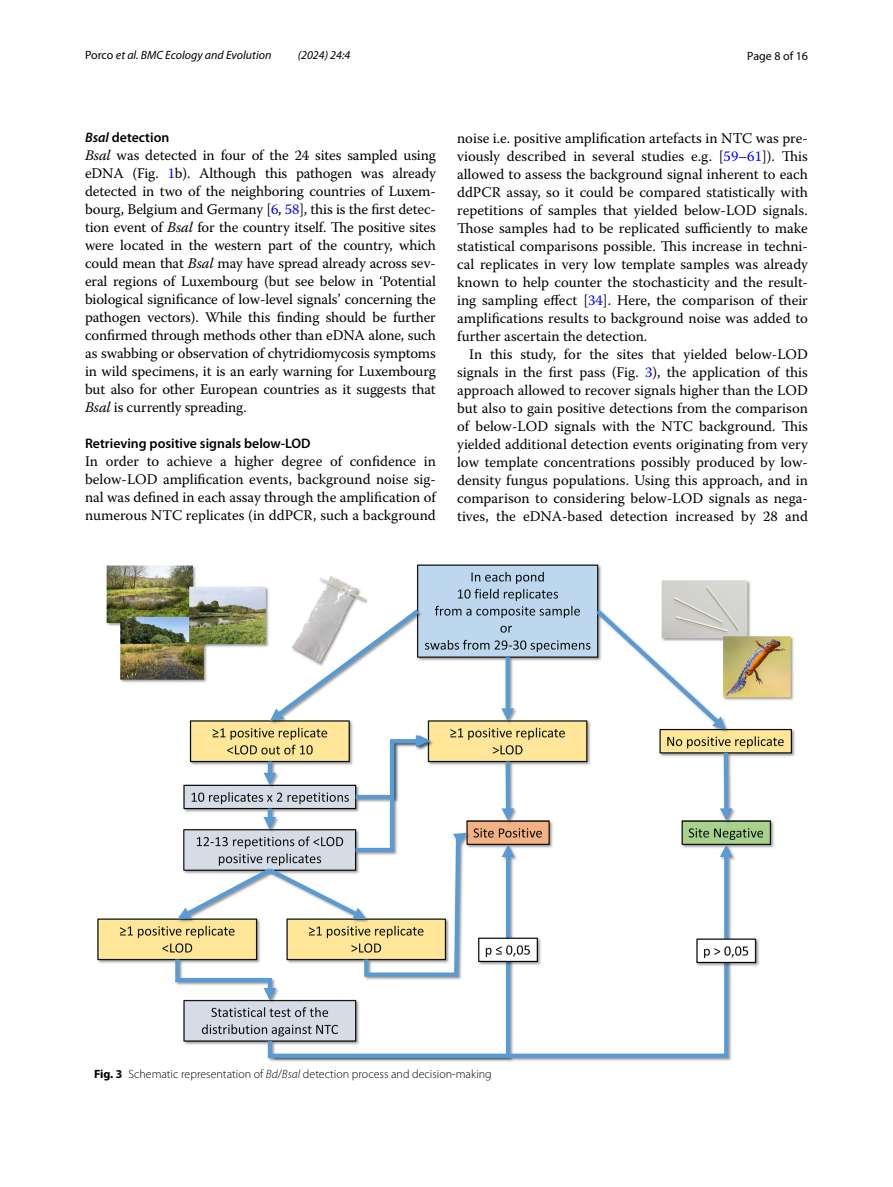
<style>
.page{position:relative;width:893px;height:1187px;background:#fff}
.page>*{position:absolute;margin:0;border:0;box-sizing:border-box;transform-origin:0 0}
.t1{font:14.7px/18px "Warnock Pro";color:#000;text-align:justify}
.t2{font:600 13.8px "Myriad Pro";color:#000}
.t3{font:300 12px "Myriad Pro";color:#000}
.t4{font:italic 12px "Myriad Pro";color:#000}
.t5{font:12px "Myriad Pro";color:#000}
.s1{font-style:normal}
.s2{font-style:italic}
.s3{color:#00f}
.s4{font-weight:700}
</style>
<div class="page">
<img style="left:97px;top:564px;width:698px;height:498px">
<p class="t4" style="left:85px;top:48px;width:188px"><span class="s1">Porco</span> et al. BMC Ecology and Evolution</p>
<p class="t4" style="left:298px;top:48px;width:54px">(2024) 24:4</p>
<p class="t5" style="left:747px;top:48px;width:62px">Page 8 of 16</p>
<p class="t2" style="left:85px;top:129px;width:86px"><span class="s2">Bsal</span> detection</p>
<p class="t1" style="left:85px;top:146px;width:352px"><span class="s2">Bsal</span> was detected in four of the 24 sites sampled using eDNA (Fig. <span class="s3">1</span>b). Although this pathogen was already detected in two of the neighboring countries of Luxem&shy;bourg, Belgium and Germany [<span class="s3">6</span>, <span class="s3">58</span>], this is the first detec&shy;tion event of <span class="s2">Bsal</span> for the country itself. The positive sites were located in the western part of the country, which could mean that <span class="s2">Bsal</span> may have spread already across sev&shy;eral regions of Luxembourg (but see below in ‘Potential biological significance of low-level signals’ concerning the pathogen vectors). While this finding should be further confirmed through methods other than eDNA alone, such as swabbing or observation of chytridiomycosis symptoms in wild specimens, it is an early warning for Luxembourg but also for other European countries as it suggests that <span class="s2">Bsal</span> is currently spreading.</p>
<p class="t2" style="left:85px;top:435px;width:227px">Retrieving positive signals below‑LOD</p>
<p class="t1" style="left:85px;top:452px;width:352px">In order to achieve a higher degree of confidence in below-LOD amplification events, background noise sig&shy;nal was defined in each assay through the amplification of numerous NTC replicates (in ddPCR, such a background</p>
<p class="t1" style="left:457px;top:128px;width:352px">noise i.e. positive amplification artefacts in NTC was pre&shy;viously described in several studies e.g. [<span class="s3">59</span>–<span class="s3">61</span>]). This allowed to assess the background signal inherent to each ddPCR assay, so it could be compared statistically with repetitions of samples that yielded below-LOD signals.<br>Those samples had to be replicated sufficiently to make statistical comparisons possible. This increase in techni&shy;cal replicates in very low template samples was already known to help counter the stochasticity and the result&shy;ing sampling effect [<span class="s3">34</span>]. Here, the comparison of their amplifications results to background noise was added to further ascertain the detection.</p>
<p class="t1" style="left:457px;top:344px;width:352px;text-indent:12px">In this study, for the sites that yielded below-LOD signals in the first pass (Fig. <span class="s3">3</span>), the application of this approach allowed to recover signals higher than the LOD but also to gain positive detections from the comparison of below-LOD signals with the NTC background. This yielded additional detection events originating from very low template concentrations possibly produced by low&shy;density fungus populations. Using this approach, and in comparison to considering below-LOD signals as nega&shy;tives, the eDNA-based detection increased by 28 and</p>
<p class="t3" style="left:94px;top:1066px;width:399px"><span class="s4">Fig. 3</span> Schematic representation of <span class="s2">Bd</span>/<span class="s2">Bsal</span> detection process and decision-making</p>
</div>
